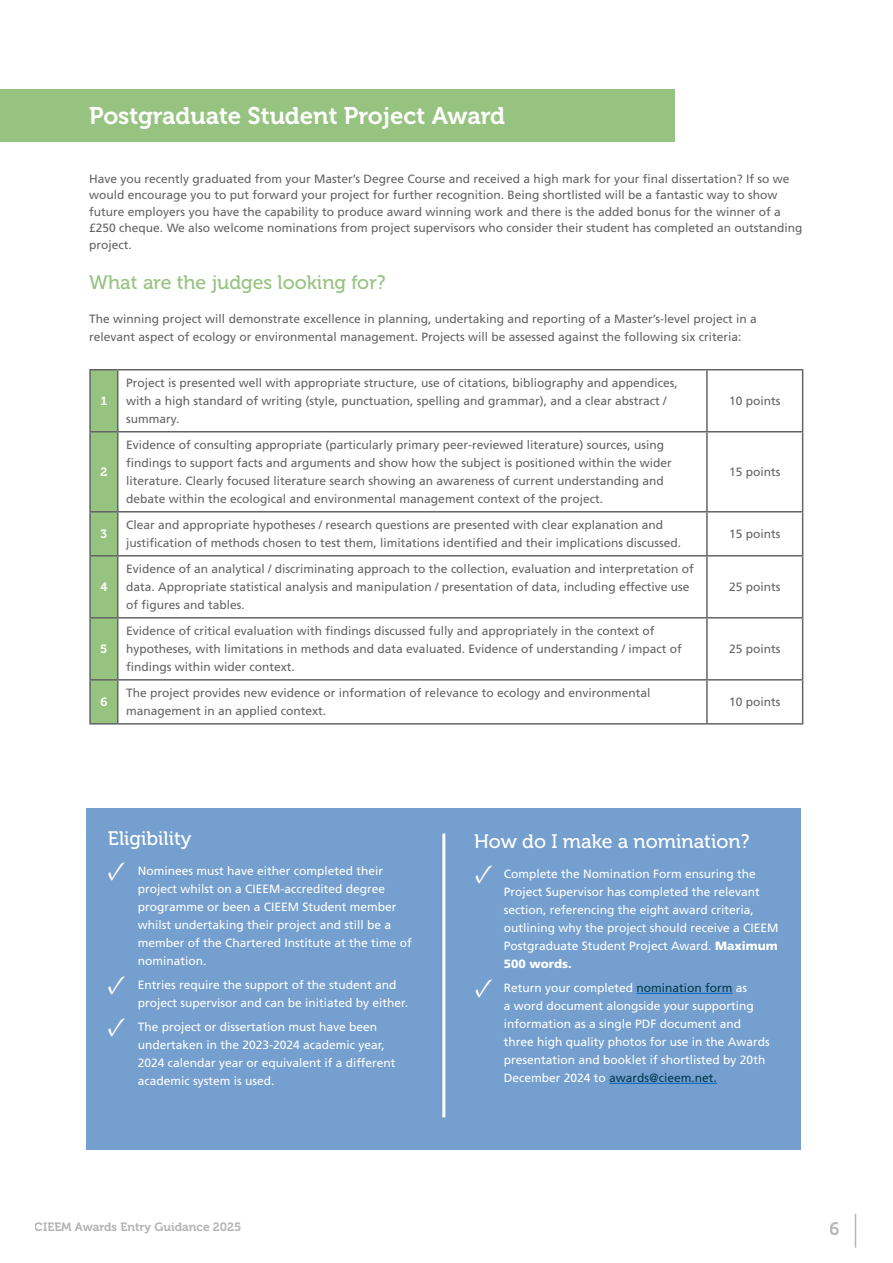
<style>
.page{position:relative;width:893px;height:1263px;background:#fff}
.page>*{position:absolute;margin:0;border:0;box-sizing:border-box;transform-origin:0 0}
.t1{font:27px "Minion Pro";color:#fff}
.t2{font:24px "Museo 700";color:#fff}
.t3{font:19.5px "Museo 500";color:#fff}
.t4{font:19.5px "Museo 500";color:#97c381}
.t5{font:18px "Museo 700";color:#636466}
.t6{font:12px/18px "Frutiger LT Std";color:#636466}
.t7{font:12px/18px "Frutiger LT Std";color:#fff}
.t8{font:12px "Museo 700";color:#636466}
.t9{font:12px "Museo 700";color:#fff}
.s1{font-weight:900}
.s2{color:#00384f}
</style>
<div class="page">
<hr style="left:855px;top:1214px;width:1px;height:34px;background:#636466">
<div style="left:87px;top:808px;width:714px;height:341px;background:#749fce"></div>
<div style="left:0;top:89px;width:674px;height:53px;background:#97c381"></div>
<hr style="left:637px;top:993px;width:96px;height:1px;background:#0563c1">
<hr style="left:609px;top:1083px;width:108px;height:1px;background:#0563c1">
<hr style="left:442px;top:833px;width:3px;height:284px;background:#fff">
<hr style="left:118px;top:369px;width:589px;height:1px;background:#636466">
<hr style="left:707px;top:369px;width:96px;height:1px;background:#636466">
<hr style="left:706px;top:370px;width:2px;height:61px;background:#636466">
<hr style="left:802px;top:370px;width:1px;height:61px;background:#636466">
<hr style="left:118px;top:431px;width:589px;height:1px;background:#636466">
<hr style="left:707px;top:431px;width:96px;height:1px;background:#636466">
<hr style="left:706px;top:432px;width:2px;height:79px;background:#636466">
<hr style="left:802px;top:432px;width:1px;height:79px;background:#636466">
<hr style="left:118px;top:511px;width:589px;height:1px;background:#636466">
<hr style="left:707px;top:511px;width:96px;height:1px;background:#636466">
<hr style="left:706px;top:512px;width:2px;height:43px;background:#636466">
<hr style="left:802px;top:512px;width:1px;height:43px;background:#636466">
<hr style="left:118px;top:555px;width:589px;height:1px;background:#636466">
<hr style="left:707px;top:555px;width:96px;height:1px;background:#636466">
<hr style="left:706px;top:556px;width:2px;height:61px;background:#636466">
<hr style="left:802px;top:556px;width:1px;height:61px;background:#636466">
<hr style="left:118px;top:617px;width:589px;height:1px;background:#636466">
<hr style="left:707px;top:617px;width:96px;height:1px;background:#636466">
<hr style="left:706px;top:618px;width:2px;height:61px;background:#636466">
<hr style="left:802px;top:618px;width:1px;height:61px;background:#636466">
<hr style="left:118px;top:679px;width:589px;height:1px;background:#636466">
<hr style="left:707px;top:679px;width:96px;height:1px;background:#636466">
<hr style="left:706px;top:680px;width:2px;height:43px;background:#636466">
<hr style="left:802px;top:680px;width:1px;height:43px;background:#636466">
<svg style="left:89px;top:369px;width:29px;height:355px;background:#92b87f"></svg>
<hr style="left:118px;top:723px;width:589px;height:1px;background:#636466">
<hr style="left:707px;top:723px;width:96px;height:1px;background:#636466">
<h2 class="t2" style="left:89px;top:103px;width:417px">Postgraduate Student Project Award</h2>
<p class="t6" style="left:89px;top:171px;width:715px;line-height:16.5px">Have you recently graduated from your Master’s Degree Course and received a high mark for your final dissertation? If so we would encourage you to put forward your project for further recognition. Being shortlisted will be a fantastic way to show future employers you have the capability to produce award winning work and there is the added bonus for the winner of a £250 cheque. We also welcome nominations from project supervisors who consider their student has completed an outstanding project.</p>
<h3 class="t4" style="left:89px;top:271px;width:298px">What are the judges looking for?</h3>
<p class="t6" style="left:89px;top:310px;width:669px">The winning project will demonstrate excellence in planning, undertaking and reporting of a Master’s-level project in a relevant aspect of ecology or environmental management. Projects will be assessed against the following six criteria:</p>
<p class="t9" style="left:101px;top:394px;width:8px">1</p>
<p class="t9" style="left:100px;top:465px;width:8px">2</p>
<p class="t6" style="left:126px;top:374px;width:553px">Project is presented well with appropriate structure, use of citations, bibliography and appendices, with a high standard of writing (style, punctuation, spelling and grammar), and a clear abstract / summary.</p>
<p class="t6" style="left:126px;top:436px;width:547px">Evidence of consulting appropriate (particularly primary peer-reviewed literature) sources, using findings to support facts and arguments and show how the subject is positioned within the wider literature. Clearly focused literature search showing an awareness of current understanding and debate within the ecological and environmental management context of the project.</p>
<p class="t6" style="left:729px;top:392px;width:53px">10 points</p>
<p class="t6" style="left:729px;top:463px;width:53px">15 points</p>
<p class="t9" style="left:101px;top:527px;width:8px">3</p>
<p class="t6" style="left:126px;top:516px;width:556px">Clear and appropriate hypotheses / research questions are presented with clear explanation and justification of methods chosen to test them, limitations identified and their implications discussed.</p>
<p class="t6" style="left:729px;top:525px;width:53px">15 points</p>
<p class="t9" style="left:100px;top:580px;width:9px">4</p>
<p class="t6" style="left:126px;top:560px;width:569px">Evidence of an analytical / discriminating approach to the collection, evaluation and interpretation of data. Appropriate statistical analysis and manipulation / presentation of data, including effective use of figures and tables.</p>
<p class="t6" style="left:729px;top:578px;width:53px">25 points</p>
<p class="t9" style="left:100px;top:642px;width:9px">5</p>
<p class="t6" style="left:126px;top:622px;width:557px">Evidence of critical evaluation with findings discussed fully and appropriately in the context of hypotheses, with limitations in methods and data evaluated. Evidence of understanding / impact of findings within wider context.</p>
<p class="t6" style="left:729px;top:640px;width:53px">25 points</p>
<p class="t9" style="left:100px;top:695px;width:8px">6</p>
<p class="t6" style="left:126px;top:684px;width:526px">The project provides new evidence or information of relevance to ecology and environmental management in an applied context.</p>
<p class="t6" style="left:729px;top:693px;width:53px">10 points</p>
<h3 class="t3" style="left:108px;top:827px;width:85px">Eligibility</h3>
<p class="t7" style="left:138px;top:861px;width:276px">Nominees must have either completed their project whilst on a CIEEM-accredited degree programme or been a CIEEM Student member whilst undertaking their project and still be a member of the Chartered Institute at the time of nomination.</p>
<p class="t7" style="left:138px;top:975px;width:272px">Entries require the support of the student and project supervisor and can be initiated by either.</p>
<p class="t7" style="left:138px;top:1017px;width:259px">The project or dissertation must have been undertaken in the 2023-2024 academic year, 2024 calendar year or equivalent if a different academic system is used.</p>
<h3 class="t3" style="left:474px;top:831px;width:277px">How do I make a nomination?</h3>
<p class="t7" style="left:504px;top:865px;width:276px">Complete the Nomination Form ensuring the Project Supervisor has completed the relevant section, referencing the eight award criteria, outlining why the project should receive a CIEEM Postgraduate Student Project Award. <span class="s1">Maximum 500 words.</span></p>
<p class="t7" style="left:504px;top:979px;width:267px">Return your completed <span class="s2">nomination form</span> as<br>a word document alongside your supporting information as a single PDF document and three high quality photos for use in the Awards presentation and booklet if shortlisted by 20th December 2024 to <span class="s2">awards@cieem.net.</span></p>
<h1 class="t1" style="left:107px;top:852px;width:20px">✓</h1>
<h1 class="t1" style="left:475px;top:855px;width:20px">✓</h1>
<h1 class="t1" style="left:107px;top:966px;width:20px">✓</h1>
<h1 class="t1" style="left:475px;top:970px;width:20px">✓</h1>
<h1 class="t1" style="left:107px;top:1008px;width:20px">✓</h1>
<p class="t8" style="left:35px;top:1220px;width:208px">CIEEM Awards Entry Guidance 2025</p>
<h3 class="t5" style="left:830px;top:1219px;width:12px">6</h3>
</div>
